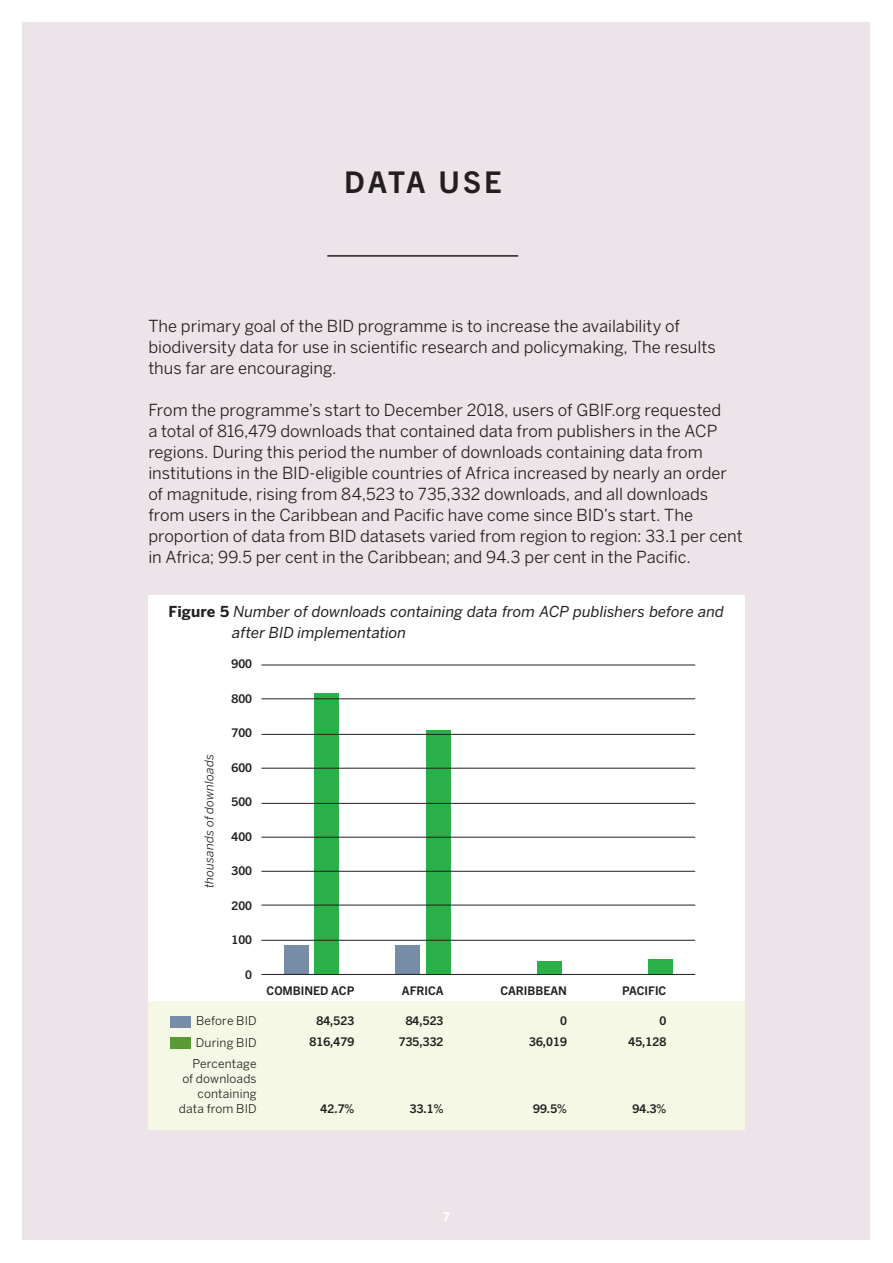
<style>
.page{position:relative;width:893px;height:1263px;background:#fff}
.page>*{position:absolute;margin:0;border:0;box-sizing:border-box;transform-origin:0 0}
.Underoverskrift{font:700 30px "Trade Gothic Next LT Pro";letter-spacing:.1em;color:#231f20}
.Brødtekst{font:16.5px/21px "Benton Sans";color:#231f20}
.Brødtekst-2{font:italic 15px/21px "Benton Sans";color:#231f20}
.Brødtekst-3{font:700 12px "Trade Gothic Next LT Pro";color:#231f20}
.t1{font:12px/15px "Benton Sans";letter-spacing:.015em;color:#231f20;text-align:right}
.t2{font:italic 12px "Benton Sans";letter-spacing:.01em;color:#231f20}
.t3{font:700 12px "Benton Sans";color:#fff}
.s1{font-weight:700;font-style:normal}
</style>
<div class="page">
<div style="left:22px;top:22px;width:847px;height:1218px;background:#ece4e8"></div>
<hr style="left:327px;top:255px;width:191px;height:2px;background:#231f20">
<div style="left:148px;top:595px;width:597px;height:535px;background:#fff"></div>
<div style="left:148px;top:1002px;width:597px;height:128px;background:#f4f8e4"></div>
<div style="left:396px;top:945px;width:24px;height:30px;background:#778ca7"></div>
<div style="left:284px;top:945px;width:24px;height:30px;background:#778ca7"></div>
<div style="left:315px;top:693px;width:24px;height:282px;background:#2ab049"></div>
<div style="left:427px;top:730px;width:24px;height:245px;background:#2ab049"></div>
<div style="left:538px;top:961px;width:24px;height:14px;background:#2ab049"></div>
<div style="left:648px;top:959px;width:24px;height:16px;background:#2ab049"></div>
<hr style="left:261px;top:734px;width:434px;height:1px;background:#231f20">
<hr style="left:261px;top:665px;width:434px;height:1px;background:#231f20">
<hr style="left:261px;top:871px;width:434px;height:1px;background:#231f20">
<hr style="left:261px;top:803px;width:434px;height:1px;background:#231f20">
<hr style="left:261px;top:940px;width:434px;height:1px;background:#231f20">
<hr style="left:261px;top:768px;width:434px;height:1px;background:#231f20">
<hr style="left:261px;top:698px;width:434px;height:1px;background:#231f20">
<hr style="left:261px;top:905px;width:434px;height:1px;background:#231f20">
<hr style="left:261px;top:837px;width:434px;height:1px;background:#231f20">
<hr style="left:261px;top:974px;width:434px;height:1px;background:#231f20">
<div style="left:170px;top:1016px;width:20px;height:11px;background:#778ca7"></div>
<div style="left:170px;top:1037px;width:20px;height:11px;background:#589b31"></div>
<p class="Underoverskrift" style="left:344px;top:161px;width:159px">DATA USE</p>
<p class="Brødtekst" style="left:148px;top:315px;width:569px">The primary goal of the BID programme is to increase the availability of biodiversity data for use in scientific research and policymaking, The results thus far are encouraging.</p>
<p class="Brødtekst" style="left:148px;top:399px;width:596px">From the programme’s start to December 2018, users of GBIF.org requested<br>a total of 816,479 downloads that contained data from publishers in the ACP regions. During this period the number of downloads containing data from institutions in the BID-eligible countries of Africa increased by nearly an order of magnitude, rising from 84,523 to 735,332 downloads, and all downloads from users in the Caribbean and Pacific have come since BID’s start. The proportion of data from BID datasets varied from region to region: 33.1 per cent in Africa; 99.5 per cent in the Caribbean; and 94.3 per cent in the Pacific.</p>
<p class="Brødtekst-2" style="left:232px;top:601px;width:493px;text-indent:-64px"><span class="s1">Figure 5</span> Number of downloads containing data from ACP publishers before and after BID implementation</p>
<p class="t2" style="left:202px;top:888px;width:135px;rotate:-90deg">thousands of downloads</p>
<p class="Brødtekst-3" style="left:231px;top:655px;width:22px">900</p>
<p class="Brødtekst-3" style="left:231px;top:690px;width:22px">800</p>
<p class="Brødtekst-3" style="left:231px;top:724px;width:22px">700</p>
<p class="Brødtekst-3" style="left:231px;top:759px;width:22px">600</p>
<p class="Brødtekst-3" style="left:231px;top:793px;width:22px">500</p>
<p class="Brødtekst-3" style="left:231px;top:828px;width:22px">400</p>
<p class="Brødtekst-3" style="left:231px;top:862px;width:22px">300</p>
<p class="Brødtekst-3" style="left:231px;top:897px;width:22px">200</p>
<p class="Brødtekst-3" style="left:231px;top:931px;width:22px">100</p>
<p class="Brødtekst-3" style="left:245px;top:966px;width:8px">0</p>
<p class="t1" style="left:196px;top:1013px;width:62px">Before BID</p>
<p class="t1" style="left:196px;top:1035px;width:62px">During BID</p>
<p class="t1" style="left:179px;top:1056px;width:79px">Percentage of downloads containing data from BID</p>
<p class="Brødtekst-3" style="left:267px;top:982px;width:89px">COMBINED ACP</p>
<p class="Brødtekst-3" style="left:316px;top:1012px;width:39px">84,523</p>
<p class="Brødtekst-3" style="left:310px;top:1034px;width:46px">816,479</p>
<p class="Brødtekst-3" style="left:321px;top:1100px;width:35px">42.7%</p>
<p class="Brødtekst-3" style="left:402px;top:982px;width:43px">AFRICA</p>
<p class="Brødtekst-3" style="left:406px;top:1012px;width:39px">84,523</p>
<p class="Brødtekst-3" style="left:399px;top:1034px;width:46px">735,332</p>
<p class="Brødtekst-3" style="left:410px;top:1100px;width:35px">33.1%</p>
<p class="t3" style="left:443px;top:1209px;width:8px">7</p>
<p class="Brødtekst-3" style="left:500px;top:982px;width:68px">CARIBBEAN</p>
<p class="Brødtekst-3" style="left:560px;top:1012px;width:8px">0</p>
<p class="Brødtekst-3" style="left:529px;top:1034px;width:39px">36,019</p>
<p class="Brødtekst-3" style="left:533px;top:1100px;width:35px">99.5%</p>
<p class="Brødtekst-3" style="left:622px;top:982px;width:46px">PACIFIC</p>
<p class="Brødtekst-3" style="left:659px;top:1012px;width:8px">0</p>
<p class="Brødtekst-3" style="left:628px;top:1034px;width:39px">45,128</p>
<p class="Brødtekst-3" style="left:633px;top:1100px;width:35px">94.3%</p>
</div>
